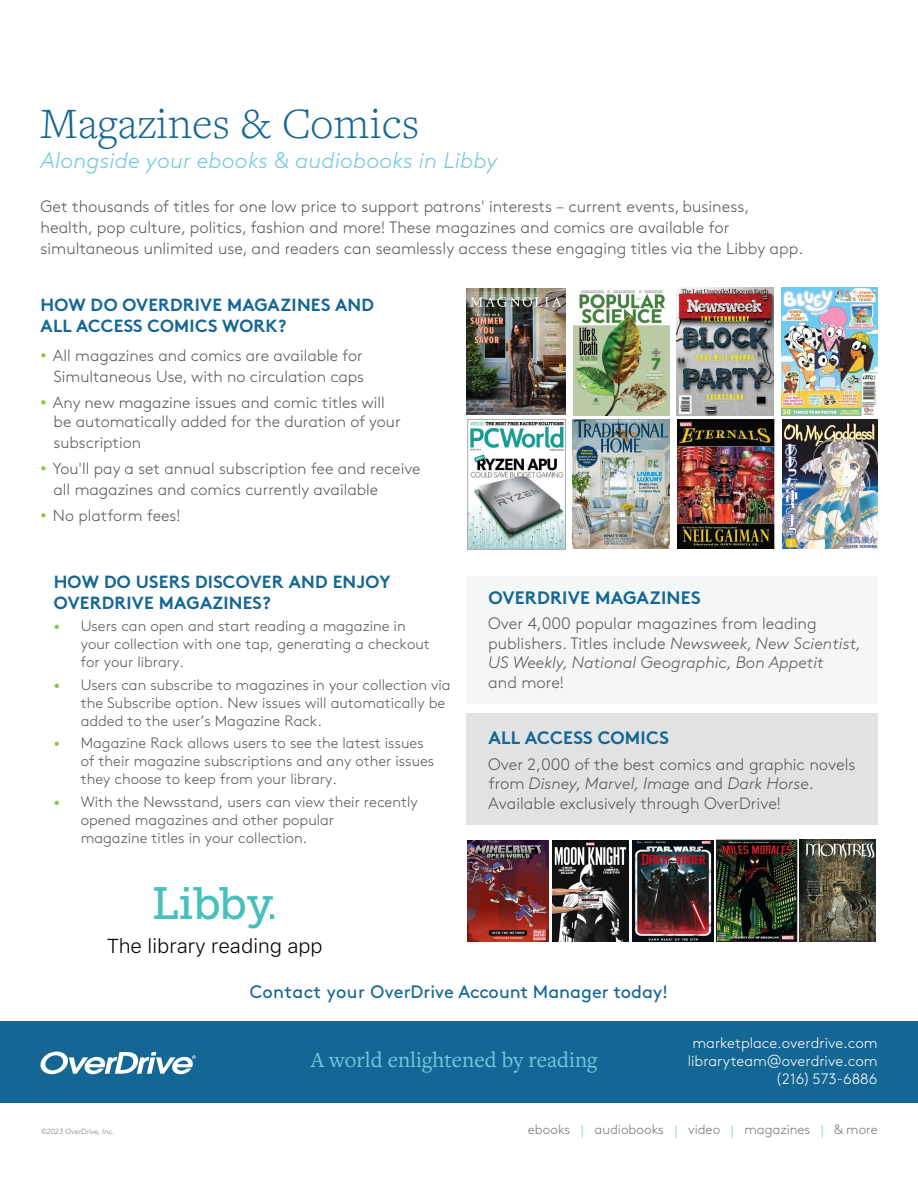
<style>
.page{position:relative;width:918px;height:1188px;background:#fff}
.page>*{position:absolute;margin:0;border:0;box-sizing:border-box;transform-origin:0 0}
.t1{font:45.3px "Museo Slab 500";letter-spacing:-.005em;color:#47c0ba}
.t2{font:300 45px "Freight Text Pro";letter-spacing:.005em;color:#146695}
.t3{font:italic 300 22.5px "Brown Std";letter-spacing:.01em;color:#6ecbe2}
.t4{font:22.5px "Freight Text Pro";color:#6ecbe2}
.t5{font:300 20.1px "SFUI Text";color:#050504}
.t6{font:18px "Brown Std";color:#146695}
.t7{font:700 18px "Brown Std";letter-spacing:.01em;color:#146695}
.t8{font:700 17.55px/20.4px "Brown Std";letter-spacing:.01em;color:#146695}
.t9{font:300 16.5px/19.5px "Brown Std";color:#57585a}
.t10{font:300 16.2px/20.5px "Brown Std";color:#57585a}
.t11{font:300 15px/18px "Brown Std";color:#57585a}
.t12{font:300 15px/18px "Brown Std";color:#fff;text-align:right}
.t13{font:300 13.5px "Brown Std";color:#76787b}
.t14{font:italic 300 7.5px "Brown Std";color:#76787b}
.s1{font-size:12px;color:#8cc43e}
.s2{font-style:italic}
.s3{color:#6ecbe2}
</style>
<div class="page">
<img style="left:800px;top:840px;width:76px;height:101px">
<img style="left:718px;top:842px;width:77px;height:97px">
<div style="left:716px;top:840px;width:81px;height:101px;border:1px solid #231f20"></div>
<img style="left:469px;top:421px;width:95px;height:126px">
<div style="left:467px;top:419px;width:99px;height:130px;border:1px solid #a8a9ad"></div>
<img style="left:677px;top:419px;width:98px;height:129px">
<img style="left:782px;top:419px;width:95px;height:129px">
<img style="left:467px;top:289px;width:98px;height:125px">
<img style="left:572px;top:419px;width:98px;height:129px">
<img style="left:573px;top:290px;width:96px;height:125px">
<img style="left:782px;top:288px;width:95px;height:127px">
<img style="left:677px;top:288px;width:97px;height:127px">
<img style="left:468px;top:840px;width:80px;height:101px">
<img style="left:553px;top:840px;width:75px;height:101px">
<img style="left:633px;top:840px;width:80px;height:101px">
<div style="left:466px;top:713px;width:412px;height:111px;background:#e1e2e4"></div>
<div style="left:466px;top:576px;width:412px;height:128px;background:#f5f7f7"></div>
<div style="left:0;top:1021px;width:918px;height:81px;background:#146695"></div>
<svg style="left:40px;top:1052px;width:156px;height:22px"></svg>
<h2 class="t2" style="left:40px;top:94px;width:381px">Magazines &amp; Comics</h2>
<h3 class="t3" style="left:40px;top:148px;width:459px">Alongside your ebooks &amp; audiobooks in Libby</h3>
<p class="t9" style="left:40px;top:196px;width:764px;line-height:21px">Get thousands of titles for one low price to support patrons' interests – current events, business, health, pop culture, politics, fashion and more! These magazines and comics are available for simultaneous unlimited use, and readers can seamlessly access these engaging titles via the Libby app.</p>
<p class="t8" style="left:41px;top:295px;width:335px">HOW DO OVERDRIVE MAGAZINES AND<br>ALL ACCESS COMICS WORK?</p>
<p class="t10" style="left:40px;top:346px;width:325px;text-align:right"><sup>•</sup> All magazines and comics are available for<br>Simultaneous Use, with no circulation caps</p>
<p class="t10" style="left:54px;top:393px;width:349px;line-height:19px;text-indent:-13px"><sup>•</sup> Any new magazine issues and comic titles will be automatically added for the duration of your</p>
<p class="t10" style="left:54px;top:432px;width:89px">subscription</p>
<p class="t10" style="left:54px;top:459px;width:369px;text-indent:-13px"><sup>•</sup> You'll pay a set annual subscription fee and receive all magazines and comics currently available</p>
<p class="t10" style="left:40px;top:506px;width:141px"><sup>•</sup> No platform fees!</p>
<p class="t8" style="left:54px;top:571px;width:338px;line-height:21.1px">HOW DO USERS DISCOVER AND ENJOY<br>OVERDRIVE MAGAZINES?</p>
<p class="t11" style="left:81px;top:617px;width:351px;text-indent:-27px"><span class="s1">•</span> Users can open and start reading a magazine in your collection with one tap, generating a checkout for your library.</p>
<p class="t11" style="left:81px;top:676px;width:371px;text-indent:-27px"><span class="s1">•</span> Users can subscribe to magazines in your collection via the Subscribe option. New issues will automatically be added to the user’s Magazine Rack.</p>
<p class="t11" style="left:81px;top:734px;width:355px;text-indent:-27px"><span class="s1">•</span> Magazine Rack allows users to see the latest issues of their magazine subscriptions and any other issues they choose to keep from your library.</p>
<p class="t11" style="left:81px;top:793px;width:339px;text-indent:-27px"><span class="s1">•</span> With the Newsstand, users can view their recently opened magazines and other popular<br>magazine titles in your collection.</p>
<h1 class="t1" style="left:151px;top:878px;width:129px">Libby.</h1>
<p class="t5" style="left:106px;top:932px;width:218px">The library reading app</p>
<p class="t7" style="left:488px;top:586px;width:214px">OVERDRIVE MAGAZINES</p>
<p class="t9" style="left:488px;top:614px;width:374px">Over 4,000 popular magazines from leading publishers. Titles include <span class="s2">Newsweek, New Scientist,<br>US Weekly, National Geographic, Bon Appetit</span></p>
<p class="t9" style="left:488px;top:672px;width:77px">and more!</p>
<p class="t7" style="left:488px;top:727px;width:182px">ALL ACCESS COMICS</p>
<p class="t9" style="left:488px;top:755px;width:369px">Over 2,000 of the best comics and graphic novels from <span class="s2">Disney, Marvel, Imag</span>e and <span class="s2">Dark Horse</span>.<br>Available exclusively through OverDrive!</p>
<p class="t6" style="left:250px;top:981px;width:420px">Contact your OverDrive Account Manager today!</p>
<h3 class="t4" style="left:311px;top:1045px;width:288px">A world enlightened by reading</h3>
<p class="t12" style="left:688px;top:1034px;width:191px">marketplace.overdrive.com libraryteam@overdrive.com (216) 573-6886</p>
<p class="t14" style="left:41px;top:1127px;width:75px">©2023 OverDrive, Inc.</p>
<p class="t13" style="left:528px;top:1122px;width:351px">ebooks <span class="s3">|</span> audiobooks <span class="s3">|</span> video <span class="s3">|</span> magazines <span class="s3">|</span> &amp; more</p>
</div>
